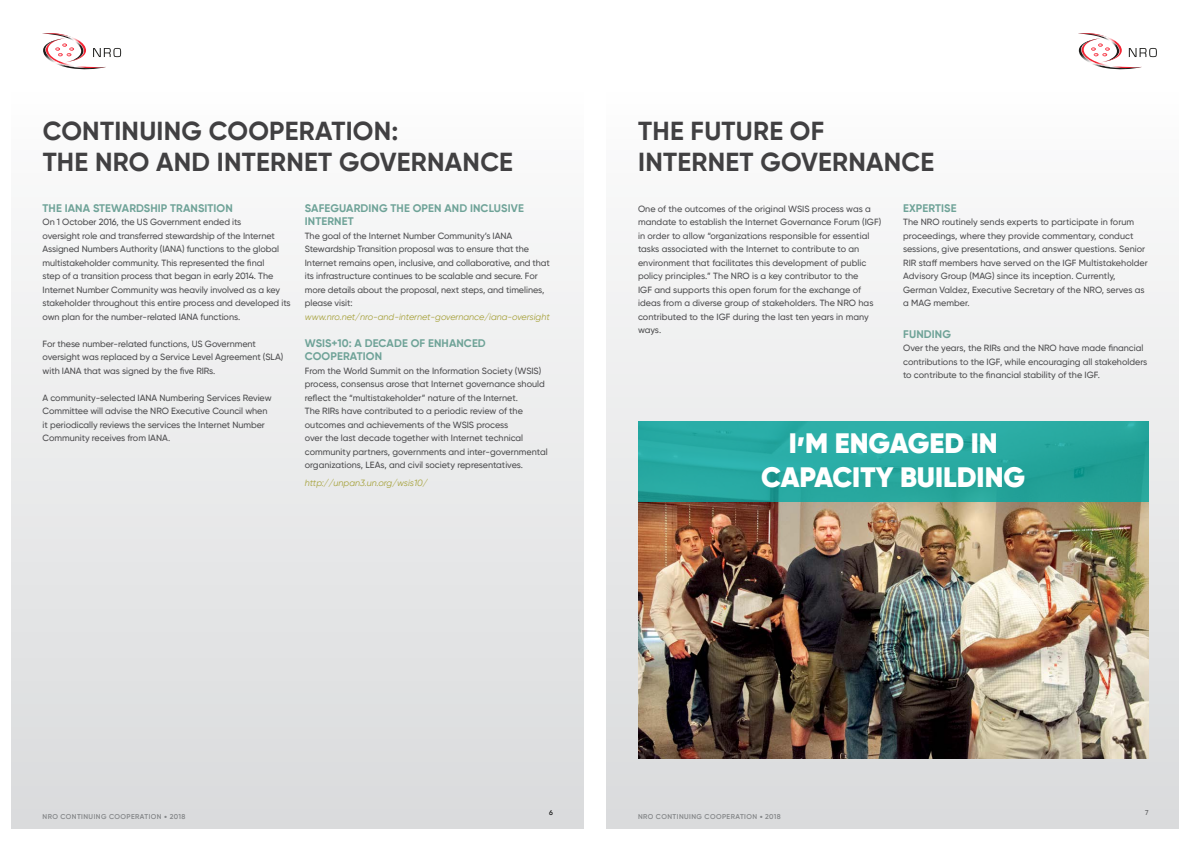
<style>
.page{position:relative;width:1191px;height:842px;background:#fff}
.page>*{position:absolute;margin:0;border:0;box-sizing:border-box;transform-origin:0 0}
.t1{font:900 28px/33.6px "Gilroy";color:#fff;text-align:center}
.t2{font:700 26px/31.5px "Gilroy";letter-spacing:.01em;color:#414042}
.t3{font:700 11px/13.5px "Gilroy";letter-spacing:.01em;color:#6fa398}
.t4{font:500 9px/13.5px "Gilroy";letter-spacing:-.005em;color:#4d4d4f}
.t5{font:italic 9px "Gilroy";color:#a5a139}
.t6{font:600 7px "Gilroy";letter-spacing:.06em;color:#848688}
.t7{font:500 7px "Gilroy";color:#000}
.t8{font:500 7px "Gilroy";color:#58595b}
.s1{font-size:9px}
</style>
<div class="page">
<div style="left:607px;top:89px;width:571px;height:739px;background:linear-gradient(to bottom,#fcfcfc,#d9dadc)"></div>
<div style="left:12px;top:89px;width:571px;height:739px;background:linear-gradient(to bottom,#fcfcfc,#d9dadc)"></div>
<svg style="left:42px;top:33px;width:79px;height:37px"></svg>
<svg style="left:1078px;top:33px;width:78px;height:37px"></svg>
<img style="left:638px;top:501px;width:510px;height:257px">
<svg style="left:638px;top:421px;width:510px;height:80px;background:#27a8a0"></svg>
<h2 class="t2" style="left:43px;top:114px;width:472px">CONTINUING COOPERATION:<br>THE NRO AND INTERNET GOVERNANCE</h2>
<p class="t3" style="left:43px;top:201px;width:192px">THE IANA STEWARDSHIP TRANSITION</p>
<p class="t4" style="left:43px;top:215px;width:250px">On 1 October 2016, the US Government ended its<br>oversight role and transferred stewardship of the Internet Assigned Numbers Authority (IANA) functions to the global multistakeholder community. This represented the final<br>step of a transition process that began in early 2014. The Internet Number Community was heavily involved as a key stakeholder throughout this entire process and developed its own plan for the number-related IANA functions.</p>
<p class="t4" style="left:43px;top:337px;width:242px">For these number-related functions, US Government oversight was replaced by a Service Level Agreement (SLA) with IANA that was signed by the five RIRs.</p>
<p class="t4" style="left:43px;top:391px;width:230px">A community-selected IANA Numbering Services Review Committee will advise the NRO Executive Council when it periodically reviews the services the Internet Number Community receives from IANA.</p>
<p class="t3" style="left:305px;top:201px;width:220px">SAFEGUARDING THE OPEN AND INCLUSIVE<br>INTERNET</p>
<p class="t4" style="left:305px;top:229px;width:247px">The goal of the Internet Number Community’s IANA Stewardship Transition proposal was to ensure that the Internet remains open, inclusive, and collaborative, and that its infrastructure continues to be scalable and secure. For more details about the proposal, next steps, and timelines, please visit:</p>
<p class="t5" style="left:305px;top:311px;width:246px">www.nro.net/nro-and-internet-governance/iana-oversight</p>
<p class="t3" style="left:305px;top:336px;width:182px">WSIS+10: A DECADE OF ENHANCED<br>COOPERATION</p>
<p class="t4" style="left:305px;top:364px;width:244px">From the World Summit on the Information Society (WSIS) process, consensus arose that Internet governance should reflect the “multistakeholder” nature of the Internet.<br>The RIRs have contributed to a periodic review of the outcomes and achievements of the WSIS process<br>over the last decade together with Internet technical community partners, governments and inter-governmental organizations, LEAs, and civil society representatives.</p>
<p class="t5" style="left:305px;top:477px;width:124px">http://unpan3.un.org/wsis10/</p>
<h2 class="t2" style="left:638px;top:114px;width:298px">THE FUTURE OF<br>INTERNET GOVERNANCE</h2>
<p class="t4" style="left:638px;top:202px;width:245px">One of the outcomes of the original WSIS process was a mandate to establish the Internet Governance Forum (IGF) in order to allow “organizations responsible for essential tasks associated with the Internet to contribute to an environment that facilitates this development of public policy principles.” The NRO is a key contributor to the<br>IGF and supports this open forum for the exchange of ideas from a diverse group of stakeholders. The NRO has contributed to the IGF during the last ten years in many ways.</p>
<p class="t3" style="left:903px;top:201px;width:55px">EXPERTISE</p>
<p class="t4" style="left:903px;top:215px;width:246px">The NRO routinely sends experts to participate in forum proceedings, where they provide commentary, conduct sessions, give presentations, and answer questions. Senior RIR staff members have served on the IGF Multistakeholder Advisory Group (MAG) since its inception. Currently, German Valdez, Executive Secretary of the NRO, serves as a MAG member.</p>
<p class="t3" style="left:903px;top:327px;width:49px">FUNDING</p>
<p class="t4" style="left:903px;top:341px;width:246px">Over the years, the RIRs and the NRO have made financial contributions to the IGF, while encouraging all stakeholders to contribute to the financial stability of the IGF.</p>
<h1 class="t1" style="left:761px;top:427px;width:266px">I’M ENGAGED IN<br>CAPACITY BUILDING</h1>
<p class="t6" style="left:43px;top:812px;width:144px">NRO CONTINUING COOPERATION <span class="s1">•</span> 2018</p>
<p class="t7" style="left:549px;top:808px;width:5px">6</p>
<p class="t8" style="left:1145px;top:808px;width:5px">7</p>
<p class="t6" style="left:638px;top:812px;width:144px">NRO CONTINUING COOPERATION <span class="s1">•</span> 2018</p>
</div>
